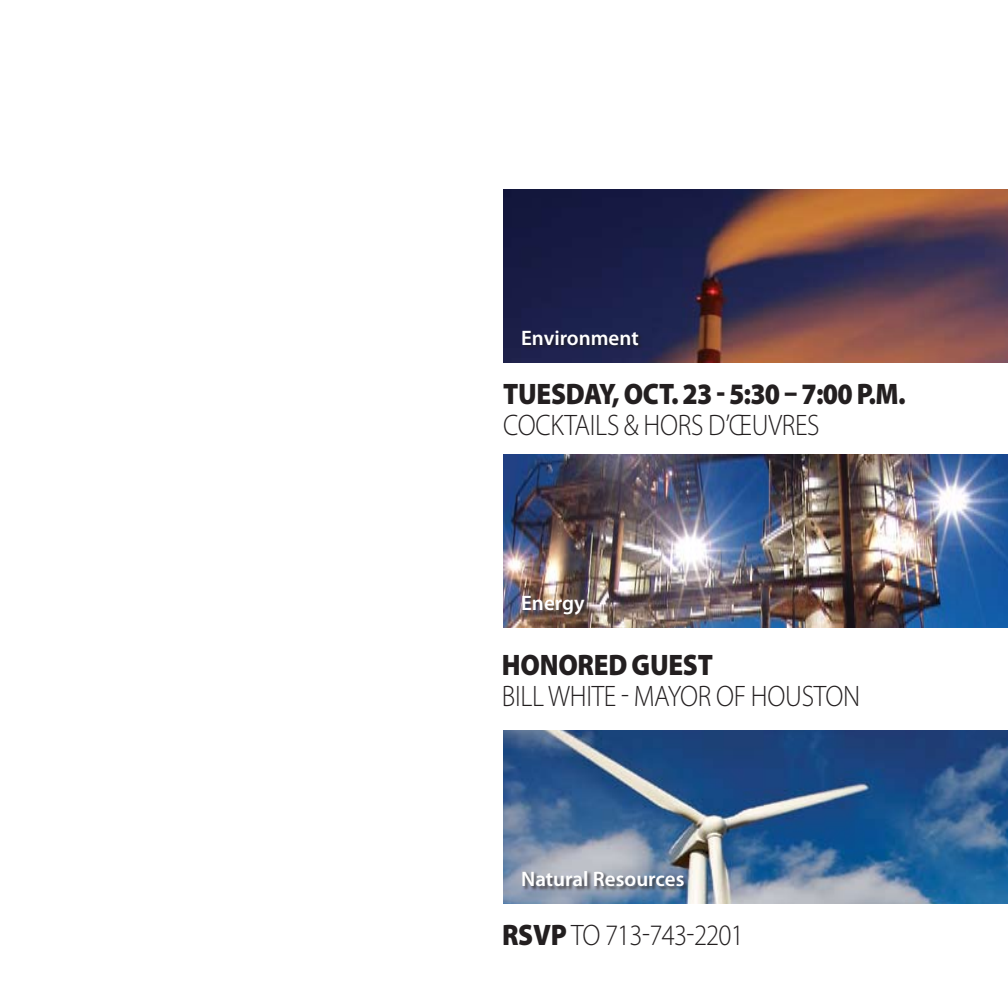
<style>
.page{position:relative;width:1008px;height:1008px;background:#fff}
.page>*{position:absolute;margin:0;border:0;box-sizing:border-box;transform-origin:0 0}
.t1{font:300 29.75px "Myriad Pro";letter-spacing:-.01em;color:#231f20;scale:.9 1}
.t2{font:900 29.75px "Myriad Pro";letter-spacing:-.01em;color:#231f20;scale:.9 1}
.t3{font:300 29.75px "Myriad Pro";letter-spacing:-.03em;color:#231f20;scale:.9 1}
.t4{font:600 21px "Myriad Pro";color:#fff}
.s1{font-weight:900}
</style>
<div class="page">
<img style="left:504px;top:730px;width:504px;height:174px">
<div style="left:521px;top:870px;width:169px;height:22px;background:#231f20;opacity:.75"></div>
<img style="left:504px;top:455px;width:504px;height:173px">
<div style="left:521px;top:595px;width:69px;height:26px;background:#231f20;opacity:.75"></div>
<img style="left:504px;top:189px;width:504px;height:173px">
<div style="left:521px;top:329px;width:124px;height:22px;background:#231f20;opacity:.75"></div>
<p class="t4" style="left:521px;top:324px;width:119px">Environment</p>
<p class="t2" style="left:503px;top:374px;width:449px">TUESDAY, OCT. 23 - 5:30 – 7:00 P.M.</p>
<p class="t1" style="left:503px;top:408px;width:353px">COCKTAILS &amp; HORS D’ŒUVRES</p>
<p class="t4" style="left:521px;top:590px;width:65px">Energy</p>
<p class="t2" style="left:502px;top:645px;width:236px">HONORED GUEST</p>
<p class="t1" style="left:502px;top:678px;width:400px">BILL WHITE - MAYOR OF HOUSTON</p>
<p class="t4" style="left:521px;top:866px;width:165px">Natural Resources</p>
<p class="t3" style="left:502px;top:917px;width:270px"><span class="s1">RSVP</span> TO 713-743-2201</p>
</div>
